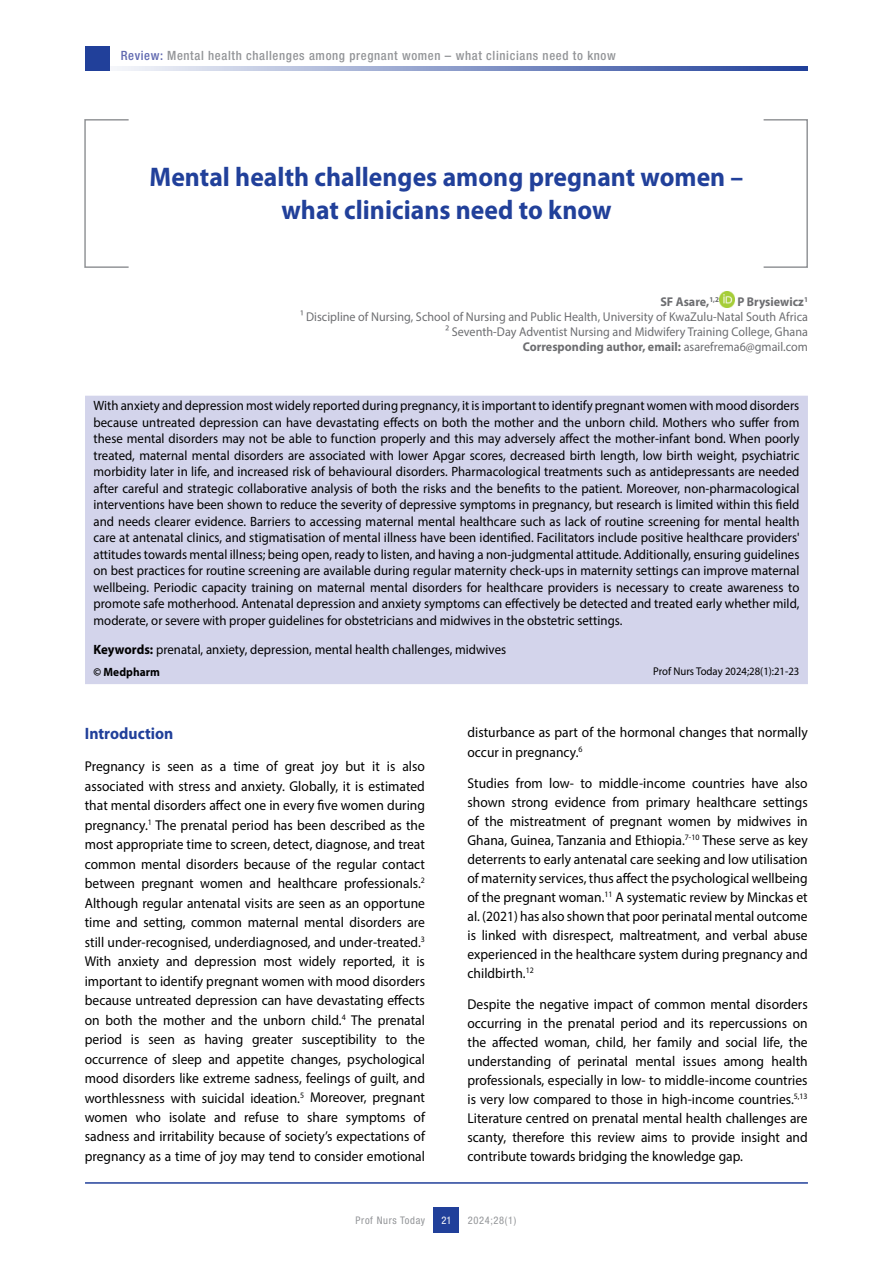
<style>
.page{position:relative;width:893px;height:1263px;background:#fff}
.page>*{position:absolute;margin:0;border:0;box-sizing:border-box;transform-origin:0 0}
.t1{font:700 27px/33px "Myriad Pro";color:#21409a;text-align:center;scale:.95 1}
.t2{font:700 16.5px "Myriad Pro";color:#21409a;scale:.95 1}
.t3{font:14.25px/19.5px "Myriad Pro";color:#000;text-align:justify;scale:.95 1}
.t4{font:13.5px/16.5px "Myriad Pro";color:#000;text-align:justify;scale:.95 1}
.t5{font:12.75px/15px "Myriad Pro";color:#6d6e71;text-align:right;scale:.95 1}
.t6{font:500 condensed 12.75px "Helvetica Neue LT Std";letter-spacing:.05em;color:#939598}
.t7{font:700 12.75px "Myriad Pro";color:#6d6e71;scale:.95 1}
.t8{font:700 12px "Myriad Pro";color:#000;scale:.95 1}
.t9{font:11.25px "Myriad Pro";color:#000;scale:.95 1}
.t10{font:condensed 10.5px "Helvetica Neue LT Std";letter-spacing:.06em;color:#939598}
.t11{font:condensed 10.5px "Helvetica Neue LT Std";color:#fff}
.s1{color:#6069b0}
.s2{font-weight:700}
</style>
<div class="page">
<svg style="left:109px;top:66px;width:699px;height:5px;background:#8a9ac9"></svg>
<div style="left:85px;top:47px;width:24px;height:24px;background:#21409a"></div>
<div style="left:434px;top:1208px;width:25px;height:25px;background:#21409a"></div>
<hr style="left:85px;top:1182px;width:723px;height:2px;background:#21409a">
<img style="left:719px;top:292px;width:16px;height:15px">
<div style="left:763px;top:119px;width:45px;height:149px;border:2px solid #939598"></div>
<div style="left:84px;top:119px;width:45px;height:149px;border:2px solid #939598"></div>
<div style="left:85px;top:396px;width:723px;height:288px;background:#d3d4eb"></div>
<p class="t6" style="left:121px;top:48px;width:497px"><span class="s1">Review:</span> Mental health challenges among pregnant women – what clinicians need to know</p>
<h1 class="t1" style="left:150px;top:159px;width:627px">Mental health challenges among pregnant women – what clinicians need to know</h1>
<p class="t7" style="left:660px;top:293px;width:63px">SF Asare,<sup>1,2</sup></p>
<p class="t5" style="left:301px;top:294px;width:536px"><span class="s2">P Brysiewicz</span><sup>1<br></sup>1 Discipline of Nursing, School of Nursing and Public Health, University of KwaZulu-Natal South Africa 2 Seventh-Day Adventist Nursing and Midwifery Training College, Ghana<br><span class="s2">Corresponding author, email:</span> asarefrema6@gmail.com</p>
<p class="t4" style="left:94px;top:397px;width:745px">With anxiety and depression most widely reported during pregnancy, it is important to identify pregnant women with mood disorders because untreated depression can have devastating effects on both the mother and the unborn child. Mothers who suffer from these mental disorders may not be able to function properly and this may adversely affect the mother-infant bond. When poorly treated, maternal mental disorders are associated with lower Apgar scores, decreased birth length, low birth weight, psychiatric morbidity later in life, and increased risk of behavioural disorders. Pharmacological treatments such as antidepressants are needed after careful and strategic collaborative analysis of both the risks and the benefits to the patient. Moreover, non-pharmacological interventions have been shown to reduce the severity of depressive symptoms in pregnancy, but research is limited within this field and needs clearer evidence. Barriers to accessing maternal mental healthcare such as lack of routine screening for mental health care at antenatal clinics, and stigmatisation of mental illness have been identified. Facilitators include positive healthcare providers' attitudes towards mental illness; being open, ready to listen, and having a non-judgmental attitude. Additionally, ensuring guidelines on best practices for routine screening are available during regular maternity check-ups in maternity settings can improve maternal wellbeing. Periodic capacity training on maternal mental disorders for healthcare providers is necessary to create awareness to promote safe motherhood. Antenatal depression and anxiety symptoms can effectively be detected and treated early whether mild, moderate, or severe with proper guidelines for obstetricians and midwives in the obstetric settings.</p>
<p class="t4" style="left:94px;top:641px;width:436px"><span class="s2">Keywords:</span> prenatal, anxiety, depression, mental health challenges, midwives</p>
<p class="t8" style="left:94px;top:664px;width:71px">© Medpharm</p>
<p class="t9" style="left:653px;top:665px;width:155px">Prof Nurs Today 2024;28(1):21-23</p>
<p class="t2" style="left:85px;top:723px;width:95px">Introduction</p>
<p class="t3" style="left:85px;top:756px;width:360px">Pregnancy is seen as a time of great joy but it is also associated with stress and anxiety. Globally, it is estimated that mental disorders affect one in every five women during pregnancy.<sup>1</sup> The prenatal period has been described as the most appropriate time to screen, detect, diagnose, and treat common mental disorders because of the regular contact between pregnant women and healthcare professionals.<sup>2<br></sup>Although regular antenatal visits are seen as an opportune time and setting, common maternal mental disorders are still under-recognised, underdiagnosed, and under-treated.<sup>3<br></sup>With anxiety and depression most widely reported, it is important to identify pregnant women with mood disorders because untreated depression can have devastating effects on both the mother and the unborn child.<sup>4</sup> The prenatal period is seen as having greater susceptibility to the occurrence of sleep and appetite changes, psychological mood disorders like extreme sadness, feelings of guilt, and worthlessness with suicidal ideation.<sup>5</sup> Moreover, pregnant women who isolate and refuse to share symptoms of sadness and irritability because of society’s expectations of pregnancy as a time of joy may tend to consider emotional</p>
<p class="t3" style="left:467px;top:723px;width:360px">disturbance as part of the hormonal changes that normally occur in pregnancy.<sup>6</sup></p>
<p class="t3" style="left:467px;top:774px;width:360px;line-height:18.9px">Studies from low- to middle-income countries have also shown strong evidence from primary healthcare settings of the mistreatment of pregnant women by midwives in Ghana, Guinea, Tanzania and Ethiopia.<sup>7-10</sup> These serve as key deterrents to early antenatal care seeking and low utilisation of maternity services, thus affect the psychological wellbeing of the pregnant woman.<sup>11</sup> A systematic review by Minckas et al. (2021) has also shown that poor perinatal mental outcome is linked with disrespect, maltreatment, and verbal abuse experienced in the healthcare system during pregnancy and childbirth.<sup>12</sup></p>
<p class="t3" style="left:467px;top:995px;width:360px;line-height:18.9px">Despite the negative impact of common mental disorders occurring in the prenatal period and its repercussions on the affected woman, child, her family and social life, the understanding of perinatal mental issues among health professionals, especially in low- to middle-income countries is very low compared to those in high-income countries.<sup>5,13<br></sup>Literature centred on prenatal mental health challenges are scanty, therefore this review aims to provide insight and contribute towards bridging the knowledge gap.</p>
<p class="t10" style="left:356px;top:1214px;width:71px">Prof Nurs Today</p>
<p class="t11" style="left:441px;top:1214px;width:12px">21</p>
<p class="t10" style="left:468px;top:1214px;width:50px">2024;28(1)</p>
</div>
